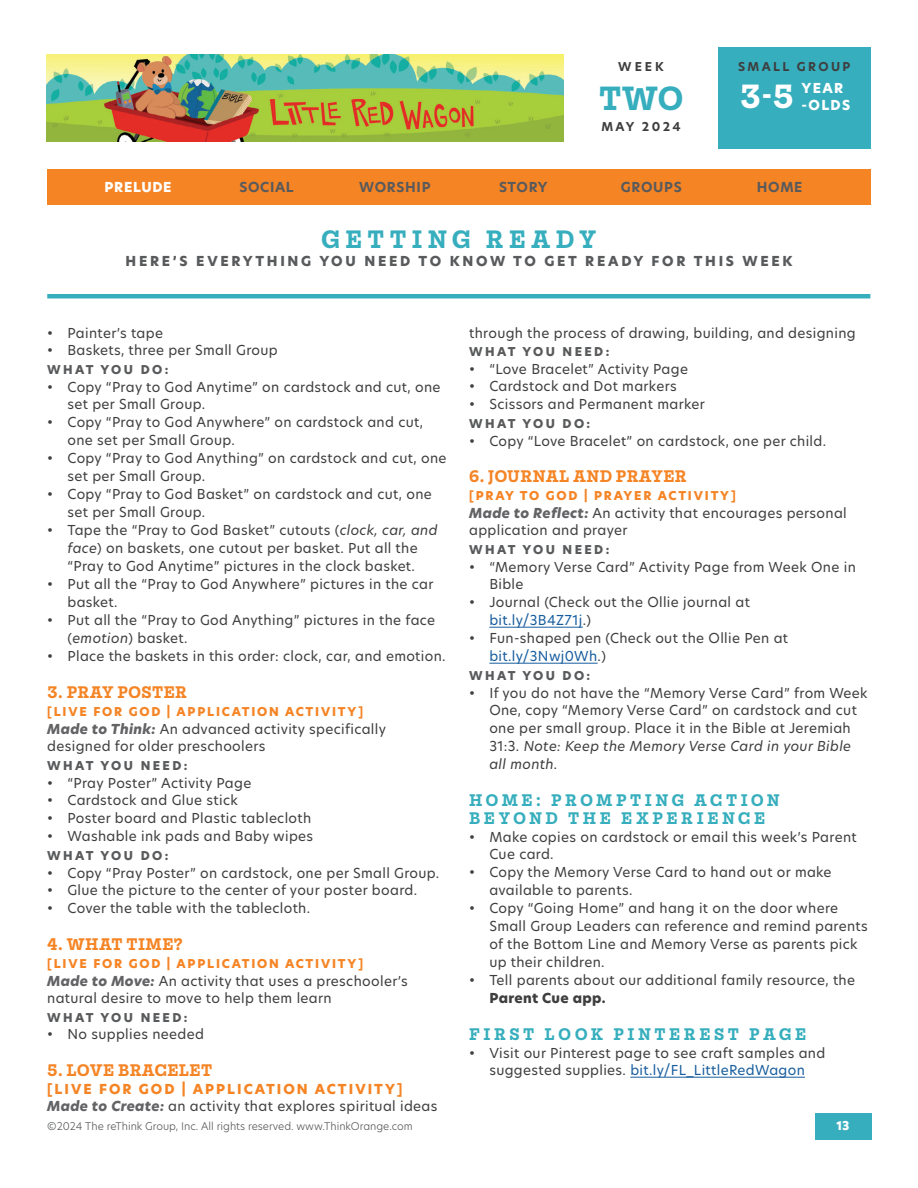
<style>
.page{position:relative;width:918px;height:1188px;background:#fff}
.page>*{position:absolute;margin:0;border:0;box-sizing:border-box;transform-origin:0 0}
.t1{font:700 36px "Mortise";color:#36aebd}
.t2{font:700 36px "Mortise";color:#fff}
.t3{font:700 27px "Mortise";letter-spacing:.2em;color:#36aebd}
.t4{font:700 18px/18px "Mortise";letter-spacing:.2em;color:#36aebd}
.t5{font:700 18px "Mortise";letter-spacing:.025em;color:#f58425}
.t6{font:13.5px/18px "New Hero";letter-spacing:.025em;color:#3e3e3f}
.t7{font:800 13.5px "New Hero";letter-spacing:.2em;color:#585a5c}
.t8{font:700 13.5px "New Hero";letter-spacing:.05em;color:#585a5c}
.t9{font:800 13.5px "New Hero";letter-spacing:.025em;color:#3e3e3f}
.t10{font:800 13.5px/16.2px "New Hero";letter-spacing:.1em;color:#fff}
.t11{font:800 13.5px "New Hero";letter-spacing:.05em;color:#fff}
.t12{font:800 12px "New Hero";letter-spacing:.15em;color:#f58425}
.t13{font:800 12px "New Hero";letter-spacing:.2em;color:#585a5c}
.t14{font:700 12px "New Hero";letter-spacing:.2em;color:#3e3e3f}
.t15{font:800 12px "New Hero";color:#fff}
.t16{font:300 10.5px "New Hero";color:#585a5c}
.s1{font-style:italic}
.s2{font-weight:800;font-style:italic;color:#636366}
.s3{font-weight:800;color:#f58425}
.s4{color:#175d9e}
</style>
<div class="page">
<img style="left:46px;top:54px;width:518px;height:88px">
<div style="left:717px;top:47px;width:154px;height:102px;background:#36aebd"></div>
<hr style="left:47px;top:294px;width:823px;height:4px;background:#36aebd">
<div style="left:47px;top:170px;width:824px;height:36px;background:#f58425"></div>
<div style="left:815px;top:1113px;width:57px;height:27px;background:#36aebd"></div>
<hr style="left:489px;top:627px;width:94px;height:1px;background:#175d9e">
<hr style="left:489px;top:663px;width:109px;height:1px;background:#175d9e">
<hr style="left:630px;top:1077px;width:175px;height:1px;background:#175d9e">
<p class="t14" style="left:618px;top:59px;width:47px">WEEK</p>
<h1 class="t1" style="left:599px;top:79px;width:85px">TWO</h1>
<p class="t14" style="left:601px;top:119px;width:81px">MAY 2024</p>
<p class="t14" style="left:738px;top:59px;width:114px">SMALL GROUP</p>
<h1 class="t2" style="left:740px;top:77px;width:55px">3-5</h1>
<p class="t10" style="left:802px;top:80px;width:50px">YEAR -OLDS</p>
<p class="t11" style="left:105px;top:177px;width:69px">PRELUDE</p>
<p class="t8" style="left:239px;top:177px;width:56px">SOCIAL</p>
<p class="t8" style="left:359px;top:177px;width:73px">WORSHIP</p>
<p class="t8" style="left:499px;top:177px;width:50px">STORY</p>
<p class="t8" style="left:621px;top:177px;width:62px">GROUPS</p>
<p class="t8" style="left:757px;top:177px;width:47px">HOME</p>
<h2 class="t3" style="left:322px;top:224px;width:276px">GETTING READY</h2>
<p class="t7" style="left:126px;top:251px;width:668px">HERE’S EVERYTHING YOU NEED TO KNOW TO GET READY FOR THIS WEEK</p>
<p class="t6" style="left:47px;top:323px;width:117px">• Painter’s tape</p>
<p class="t6" style="left:47px;top:341px;width:232px">• Baskets, three per Small Group</p>
<p class="t13" style="left:47px;top:361px;width:123px">WHAT YOU DO:</p>
<p class="t6" style="left:68px;top:377px;width:375px;text-indent:-20px">• Copy “Pray to God Anytime” on cardstock and cut, one set per Small Group.</p>
<p class="t6" style="left:68px;top:413px;width:357px;text-indent:-20px">• Copy “Pray to God Anywhere” on cardstock and cut, one set per Small Group.</p>
<p class="t6" style="left:68px;top:449px;width:381px;text-indent:-20px">• Copy “Pray to God Anything” on cardstock and cut, one set per Small Group.</p>
<p class="t6" style="left:68px;top:485px;width:366px;text-indent:-20px">• Copy “Pray to God Basket” on cardstock and cut, one set per Small Group.</p>
<p class="t6" style="left:47px;top:521px;width:392px;text-align:center">• Tape the “Pray to God Basket” cutouts (<span class="s1">clock, car, and face</span>) on baskets, one cutout per basket. Put all the<br>“Pray to God Anytime” pictures in the clock basket.</p>
<p class="t6" style="left:68px;top:575px;width:367px;text-indent:-20px">• Put all the “Pray to God Anywhere” pictures in the car basket.</p>
<p class="t6" style="left:68px;top:611px;width:369px;text-indent:-20px">• Put all the “Pray to God Anything” pictures in the face (<span class="s1">emotion</span>) basket.</p>
<p class="t6" style="left:47px;top:647px;width:400px">• Place the baskets in this order: clock, car, and emotion.</p>
<h3 class="t5" style="left:47px;top:682px;width:141px">3. PRAY POSTER</h3>
<p class="t12" style="left:47px;top:703px;width:317px">[LIVE FOR GOD | APPLICATION ACTIVITY]</p>
<p class="t6" style="left:47px;top:719px;width:340px"><span class="s2">Made to Think:</span> An advanced activity specifically designed for older preschoolers</p>
<p class="t13" style="left:47px;top:757px;width:142px">WHAT YOU NEED:</p>
<p class="t6" style="left:47px;top:773px;width:206px">• “Pray Poster” Activity Page</p>
<p class="t6" style="left:47px;top:791px;width:192px">• Cardstock and Glue stick</p>
<p class="t6" style="left:47px;top:809px;width:266px">• Poster board and Plastic tablecloth</p>
<p class="t6" style="left:47px;top:827px;width:268px">• Washable ink pads and Baby wipes</p>
<p class="t13" style="left:47px;top:847px;width:123px">WHAT YOU DO:</p>
<p class="t6" style="left:47px;top:863px;width:394px">• Copy “Pray Poster” on cardstock, one per Small Group.</p>
<p class="t6" style="left:47px;top:881px;width:371px">• Glue the picture to the center of your poster board.</p>
<p class="t6" style="left:47px;top:899px;width:264px">• Cover the table with the tablecloth.</p>
<h3 class="t5" style="left:47px;top:934px;width:137px">4. WHAT TIME?</h3>
<p class="t12" style="left:47px;top:955px;width:317px">[LIVE FOR GOD | APPLICATION ACTIVITY]</p>
<p class="t6" style="left:47px;top:971px;width:362px"><span class="s2">Made to Move:</span> An activity that uses a preschooler’s natural desire to move to help them learn</p>
<p class="t13" style="left:47px;top:1009px;width:142px">WHAT YOU NEED:</p>
<p class="t6" style="left:47px;top:1025px;width:158px">• No supplies needed</p>
<h3 class="t5" style="left:47px;top:1060px;width:166px">5. LOVE BRACELET</h3>
<p class="t6" style="left:47px;top:1079px;width:392px"><span class="s3">[LIVE FOR GOD | APPLICATION ACTIVITY]<br></span><span class="s2">Made to Create:</span> an activity that explores spiritual ideas</p>
<p class="t16" style="left:47px;top:1118px;width:367px">©2024 The reThink Group, Inc. All rights reserved. www.ThinkOrange.com</p>
<p class="t6" style="left:469px;top:323px;width:388px">through the process of drawing, building, and designing</p>
<p class="t13" style="left:469px;top:343px;width:142px">WHAT YOU NEED:</p>
<p class="t6" style="left:469px;top:359px;width:220px">• “Love Bracelet” Activity Page</p>
<p class="t6" style="left:469px;top:377px;width:209px">• Cardstock and Dot markers</p>
<p class="t6" style="left:469px;top:395px;width:237px">• Scissors and Permanent marker</p>
<p class="t13" style="left:469px;top:415px;width:123px">WHAT YOU DO:</p>
<p class="t6" style="left:469px;top:431px;width:359px">• Copy “Love Bracelet” on cardstock, one per child.</p>
<h3 class="t5" style="left:469px;top:466px;width:219px">6. JOURNAL AND PRAYER</h3>
<p class="t12" style="left:469px;top:487px;width:268px">[PRAY TO GOD | PRAYER ACTIVITY]</p>
<p class="t6" style="left:469px;top:503px;width:379px"><span class="s2">Made to Reflect:</span> An activity that encourages personal application and prayer</p>
<p class="t13" style="left:469px;top:541px;width:142px">WHAT YOU NEED:</p>
<p class="t6" style="left:489px;top:557px;width:368px;text-indent:-20px">• “Memory Verse Card” Activity Page from Week One in<br>Bible</p>
<p class="t6" style="left:489px;top:593px;width:262px;text-indent:-20px">• Journal (Check out the Ollie journal at <span class="s4">bit.ly/3B4Z71j</span>.)</p>
<p class="t6" style="left:489px;top:629px;width:300px;text-indent:-20px">• Fun-shaped pen (Check out the Ollie Pen at <span class="s4">bit.ly/3Nwj0Wh</span>.)</p>
<p class="t13" style="left:469px;top:667px;width:123px">WHAT YOU DO:</p>
<p class="t6" style="left:489px;top:683px;width:380px;text-indent:-20px">• If you do not have the “Memory Verse Card” from Week One, copy “Memory Verse Card” on cardstock and cut one per small group. Place it in the Bible at Jeremiah 31:3. <span class="s1">Note: Keep the Memory Verse Card in your Bible all month.</span></p>
<h3 class="t4" style="left:469px;top:791px;width:312px">HOME: PROMPTING ACTION<br>BEYOND THE EXPERIENCE</h3>
<p class="t6" style="left:489px;top:827px;width:369px;text-indent:-20px">• Make copies on cardstock or email this week’s Parent<br>Cue card.</p>
<p class="t6" style="left:489px;top:863px;width:344px;text-indent:-20px">• Copy the Memory Verse Card to hand out or make available to parents.</p>
<p class="t6" style="left:489px;top:899px;width:380px;text-indent:-20px">• Copy “Going Home” and hang it on the door where Small Group Leaders can reference and remind parents of the Bottom Line and Memory Verse as parents pick up their children.</p>
<p class="t6" style="left:469px;top:971px;width:387px">• Tell parents about our additional family resource, the</p>
<p class="t9" style="left:489px;top:989px;width:118px">Parent Cue app.</p>
<h3 class="t4" style="left:469px;top:1025px;width:339px">FIRST LOOK PINTEREST PAGE</h3>
<p class="t6" style="left:469px;top:1043px;width:358px;text-align:center">• Visit our Pinterest page to see craft samples and suggested supplies. <span class="s4">bit.ly/FL_LittleRedWagon</span></p>
<p class="t15" style="left:837px;top:1117px;width:15px">13</p>
</div>
